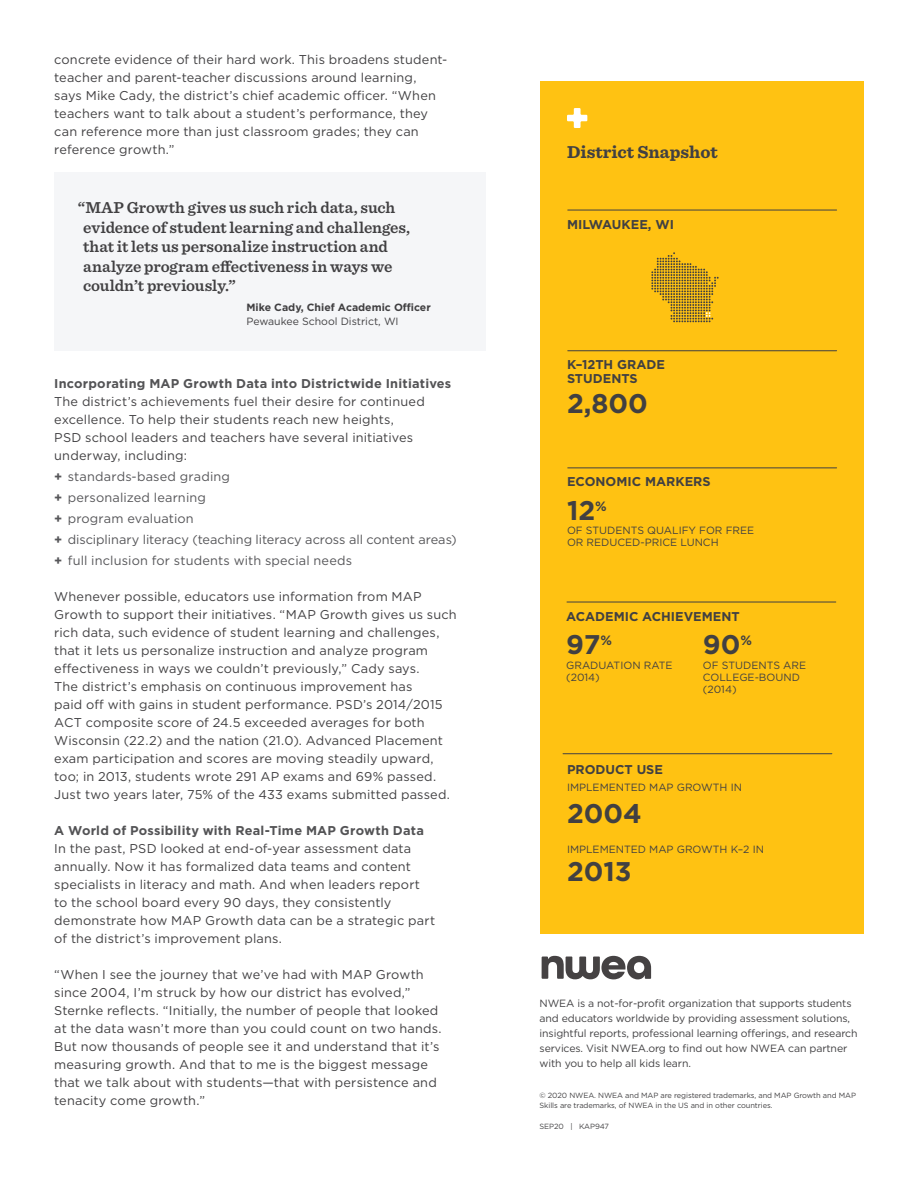
<style>
.page{position:relative;width:918px;height:1188px;background:#fff}
.page>*{position:absolute;margin:0;border:0;box-sizing:border-box;transform-origin:0 0}
.t1{font:700 27px "Gotham";color:#414042}
.t2{font:700 18px "Sentinel";color:#414042}
.t3{font:600 16.5px/19.5px "Sentinel";color:#414042}
.t4{font:12.75px/18px "Gotham";letter-spacing:.015em;color:#414042}
.t5{font:12.75px/21px "Gotham";letter-spacing:.005em;color:#565659}
.t6{font:700 12.75px "Gotham";letter-spacing:.015em;color:#535355}
.t7{font:700 12.75px/13.5px "Gotham";color:#414042}
.t8{font:10.5px/12px "Gotham";letter-spacing:-.01em;color:#414042}
.t9{font:700 10.5px "Gotham";color:#414042}
.t10{font:7.5px/10.5px "Gotham";letter-spacing:-.01em;color:#414042}
.s1{font-weight:700}
</style>
<div class="page">
<div style="left:540px;top:81px;width:324px;height:852px;background:#ffc212"></div>
<hr style="left:568px;top:210px;width:269px;height:1px;background:#414042">
<hr style="left:568px;top:350px;width:269px;height:1px;background:#414042">
<hr style="left:568px;top:468px;width:269px;height:1px;background:#414042">
<svg style="left:567px;top:108px;width:20px;height:20px"></svg>
<div style="left:54px;top:172px;width:432px;height:178px;background:#f5f6f8"></div>
<hr style="left:563px;top:753px;width:269px;height:1px;background:#414042">
<hr style="left:567px;top:602px;width:269px;height:1px;background:#414042">
<svg style="left:651px;top:252px;width:68px;height:70px"></svg>
<svg style="left:542px;top:956px;width:109px;height:23px"></svg>
<p class="t4" style="left:54px;top:50px;width:395px">concrete evidence of their hard work. This broadens student&shy;teacher and parent-teacher discussions around learning, says Mike Cady, the district’s chief academic officer. “When teachers want to talk about a student’s performance, they can reference more than just classroom grades; they can reference growth.”</p>
<p class="t3" style="left:83px;top:197px;width:329px;text-indent:-5px">“MAP Growth gives us such rich data, such evidence of student learning and challenges, that it lets us personalize instruction and analyze program effectiveness in ways we couldn’t previously.”</p>
<p class="t9" style="left:246px;top:300px;width:186px">Mike Cady, Chief Academic Officer</p>
<p class="t8" style="left:246px;top:315px;width:154px">Pewaukee School District, WI</p>
<p class="t6" style="left:54px;top:375px;width:399px">Incorporating MAP Growth Data into Districtwide Initiatives</p>
<p class="t4" style="left:54px;top:392px;width:372px">The district’s achievements fuel their desire for continued excellence. To help their students reach new heights,<br>PSD school leaders and teachers have several initiatives underway, including:</p>
<p class="t5" style="left:54px;top:466px;width:404px"><span class="s1">+</span> standards-based grading<br><span class="s1">+</span> personalized learning<br><span class="s1">+</span> program evaluation<br><span class="s1">+</span> disciplinary literacy (teaching literacy across all content areas) <span class="s1">+</span> full inclusion for students with special needs</p>
<p class="t4" style="left:54px;top:587px;width:404px">Whenever possible, educators use information from MAP Growth to support their initiatives. “MAP Growth gives us such rich data, such evidence of student learning and challenges, that it lets us personalize instruction and analyze program effectiveness in ways we couldn’t previously,” Cady says.<br>The district’s emphasis on continuous improvement has<br>paid off with gains in student performance. PSD’s 2014/2015<br>ACT composite score of 24.5 exceeded averages for both Wisconsin (22.2) and the nation (21.0). Advanced Placement exam participation and scores are moving steadily upward, too; in 2013, students wrote 291 AP exams and 69% passed.<br>Just two years later, 75% of the 433 exams submitted passed.</p>
<p class="t6" style="left:54px;top:822px;width:371px">A World of Possibility with Real-Time MAP Growth Data</p>
<p class="t4" style="left:54px;top:839px;width:382px">In the past, PSD looked at end-of-year assessment data annually. Now it has formalized data teams and content specialists in literacy and math. And when leaders report to the school board every 90 days, they consistently demonstrate how MAP Growth data can be a strategic part of the district’s improvement plans.</p>
<p class="t4" style="left:54px;top:966px;width:389px">“When I see the journey that we’ve had with MAP Growth since 2004, I’m struck by how our district has evolved,” Sternke reflects. “Initially, the number of people that looked at the data wasn’t more than you could count on two hands.<br>But now thousands of people see it and understand that it’s measuring growth. And that to me is the biggest message that we talk about with students—that with persistence and tenacity come growth.”</p>
<h2 class="t2" style="left:567px;top:138px;width:152px">District Snapshot</h2>
<p class="t7" style="left:567px;top:218px;width:108px">MILWAUKEE, WI</p>
<p class="t7" style="left:567px;top:358px;width:99px">K–12TH GRADE<br>STUDENTS</p>
<h1 class="t1" style="left:567px;top:385px;width:82px">2,800</h1>
<p class="t7" style="left:567px;top:475px;width:145px">ECONOMIC MARKERS</p>
<h1 class="t1" style="left:567px;top:492px;width:41px">12<sup>%</sup></h1>
<p class="t8" style="left:567px;top:524px;width:189px">OF STUDENTS QUALIFY FOR FREE<br>OR REDUCED-PRICE LUNCH</p>
<p class="t7" style="left:566px;top:609px;width:175px">ACADEMIC ACHIEVEMENT</p>
<h1 class="t1" style="left:566px;top:626px;width:47px">97<sup>%</sup></h1>
<p class="t8" style="left:566px;top:659px;width:108px">GRADUATION RATE (2014)</p>
<h1 class="t1" style="left:703px;top:627px;width:51px">90<sup>%</sup></h1>
<p class="t8" style="left:703px;top:659px;width:105px">OF STUDENTS ARE<br>COLLEGE-BOUND (2014)</p>
<p class="t7" style="left:567px;top:763px;width:98px">PRODUCT USE</p>
<p class="t8" style="left:567px;top:781px;width:177px">IMPLEMENTED MAP GROWTH IN</p>
<h1 class="t1" style="left:567px;top:796px;width:76px">2004</h1>
<p class="t8" style="left:567px;top:843px;width:199px">IMPLEMENTED MAP GROWTH K–2 IN</p>
<h1 class="t1" style="left:567px;top:853px;width:66px">2013</h1>
<p class="t8" style="left:540px;top:995px;width:320px;line-height:15px">NWEA is a not-for-profit organization that supports students and educators worldwide by providing assessment solutions, insightful reports, professional learning offerings, and research services. Visit NWEA.org to find out how NWEA can partner with you to help all kids learn.</p>
<p class="t10" style="left:540px;top:1090px;width:318px">© 2020 NWEA. NWEA and MAP are registered trademarks, and MAP Growth and MAP<br>Skills are trademarks, of NWEA in the US and in other countries.</p>
<p class="t10" style="left:540px;top:1121px;width:71px">SEP20 | KAP947</p>
</div>
